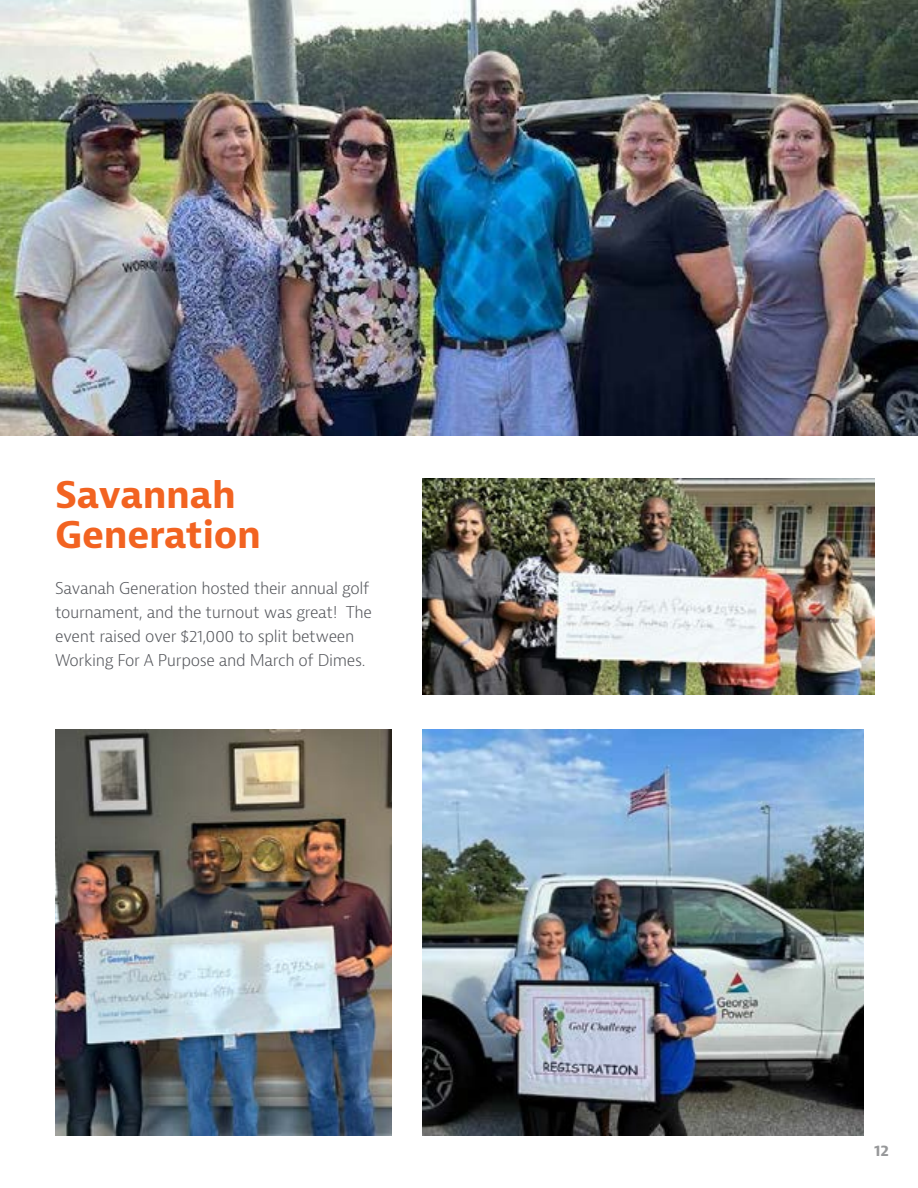
<style>
.page{position:relative;width:918px;height:1188px;background:#fff}
.page>*{position:absolute;margin:0;border:0;box-sizing:border-box;transform-origin:0 0}
.t1{font:700 35.85px/40.2px "Bernina Sans";letter-spacing:-.01em;color:#f26321}
.t2{font:300 15.9px/23.9px "Bernina Sans";letter-spacing:-.02em;color:#54565b}
.t3{font:700 15px "Bernina Sans";color:#97989a}
</style>
<div class="page">
<img style="left:0;top:0;width:918px;height:436px">
<img style="left:55px;top:729px;width:337px;height:407px">
<img style="left:422px;top:729px;width:442px;height:407px">
<img style="left:422px;top:479px;width:452px;height:215px">
<h1 class="t1" style="left:55px;top:475px;width:207px">Savannah<br>Generation</h1>
<p class="t2" style="left:55px;top:577px;width:318px">Savanah Generation hosted their annual golf tournament, and the turnout was great! The event raised over $21,000 to split between Working For A Purpose and March of Dimes.</p>
<p class="t3" style="left:874px;top:1141px;width:16px">12</p>
</div>
